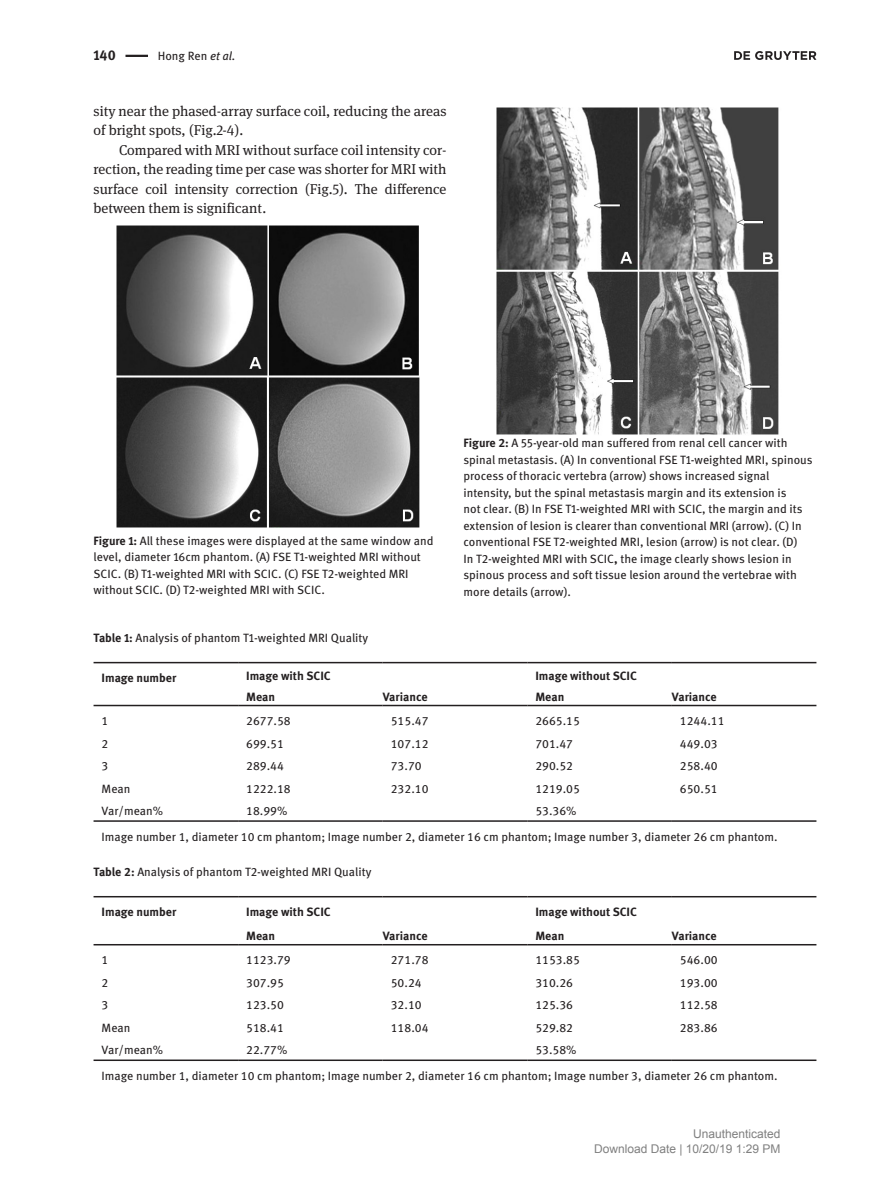
<style>
.page{position:relative;width:893px;height:1191px;background:#fff}
.page>*{position:absolute;margin:0;border:0;box-sizing:border-box;transform-origin:0 0}
.paragraph_with_inden{font:14.25px/19.5px "DG Meta Serif Science";color:#231f20;text-align:justify}
.paragraph{font:14.25px/19.5px "DG Meta Serif Science";color:#231f20}
.running_head_left{font:700 14.25px "DG Meta Science";color:#231f20}
.caption_figure{font:12px/16.5px "DG Meta Science";color:#231f20}
.table_body{font:12px "DG Meta Science";color:#231f20}
.table_header{font:700 12px "DG Meta Science";color:#231f20}
.table_caption{font:12px "DG Meta Science";color:#231f20}
.t1{font:12px/15px "Arial";color:#808080;text-align:right}
.running_head_left-2{font:12px "DG Meta Science";color:#231f20}
.s1{font-style:italic}
.s2{font-weight:700}
</style>
<div class="page">
<svg style="left:734px;top:51px;width:82px;height:9px"></svg>
<hr style="left:125px;top:55px;width:23px;height:2px;background:#231f20">
<hr style="left:94px;top:662px;width:144px;height:1px;background:#231f20">
<hr style="left:94px;top:705px;width:144px;height:1px;background:#231f20">
<hr style="left:238px;top:662px;width:145px;height:1px;background:#231f20">
<hr style="left:383px;top:662px;width:144px;height:1px;background:#231f20">
<hr style="left:527px;top:662px;width:145px;height:1px;background:#231f20">
<hr style="left:672px;top:662px;width:144px;height:1px;background:#231f20">
<hr style="left:238px;top:705px;width:145px;height:1px;background:#231f20">
<hr style="left:383px;top:705px;width:144px;height:1px;background:#231f20">
<hr style="left:527px;top:705px;width:145px;height:1px;background:#231f20">
<hr style="left:672px;top:705px;width:144px;height:1px;background:#231f20">
<hr style="left:94px;top:820px;width:144px;height:2px;background:#231f20">
<hr style="left:238px;top:820px;width:145px;height:2px;background:#231f20">
<hr style="left:383px;top:820px;width:144px;height:2px;background:#231f20">
<hr style="left:527px;top:820px;width:145px;height:2px;background:#231f20">
<hr style="left:672px;top:820px;width:144px;height:2px;background:#231f20">
<img style="left:117px;top:225px;width:303px;height:303px">
<img style="left:497px;top:108px;width:282px;height:327px">
<hr style="left:94px;top:896px;width:144px;height:1px;background:#231f20">
<hr style="left:94px;top:944px;width:144px;height:1px;background:#231f20">
<hr style="left:238px;top:896px;width:145px;height:1px;background:#231f20">
<hr style="left:383px;top:896px;width:144px;height:1px;background:#231f20">
<hr style="left:527px;top:896px;width:145px;height:1px;background:#231f20">
<hr style="left:672px;top:896px;width:144px;height:1px;background:#231f20">
<hr style="left:238px;top:944px;width:145px;height:1px;background:#231f20">
<hr style="left:383px;top:944px;width:144px;height:1px;background:#231f20">
<hr style="left:527px;top:944px;width:145px;height:1px;background:#231f20">
<hr style="left:672px;top:944px;width:144px;height:1px;background:#231f20">
<hr style="left:94px;top:1059px;width:144px;height:2px;background:#231f20">
<hr style="left:238px;top:1059px;width:145px;height:2px;background:#231f20">
<hr style="left:383px;top:1059px;width:144px;height:2px;background:#231f20">
<hr style="left:527px;top:1059px;width:145px;height:2px;background:#231f20">
<hr style="left:672px;top:1059px;width:144px;height:2px;background:#231f20">
<p class="running_head_left" style="left:94px;top:44px;width:24px">140</p>
<p class="running_head_left-2" style="left:158px;top:47px;width:79px">Hong Ren <span class="s1">et al.</span></p>
<p class="paragraph" style="left:94px;top:101px;width:354px">sity near the phased-array surface coil, reducing the areas of bright spots, (Fig.2-4).</p>
<p class="paragraph_with_inden" style="left:94px;top:140px;width:354px;text-indent:26px">Compared with MRI without surface coil intensity cor&shy;rection, the reading time per case was shorter for MRI with surface coil intensity correction (Fig.5). The difference between them is significant.</p>
<p class="caption_figure" style="left:94px;top:532px;width:341px"><span class="s2">Figure 1:</span> All these images were displayed at the same window and level, diameter 16cm phantom. (A) FSE T1-weighted MRI without SCIC. (B) T1-weighted MRI with SCIC. (C) FSE T2-weighted MRI without SCIC. (D) T2-weighted MRI with SCIC.</p>
<p class="caption_figure" style="left:463px;top:434px;width:351px"><span class="s2">Figure 2:</span> A 55-year-old man suffered from renal cell cancer with spinal metastasis. (A) In conventional FSE T1-weighted MRI, spinous process of thoracic vertebra (arrow) shows increased signal intensity, but the spinal metastasis margin and its extension is<br>not clear. (B) In FSE T1-weighted MRI with SCIC, the margin and its extension of lesion is clearer than conventional MRI (arrow). (C) In conventional FSE T2-weighted MRI, lesion (arrow) is not clear. (D)<br>In T2-weighted MRI with SCIC<span class="s2">,</span> the image clearly shows lesion in spinous process and soft tissue lesion around the vertebrae with more details (arrow).</p>
<p class="table_caption" style="left:94px;top:629px;width:276px"><span class="s2">Table 1:</span> Analysis of phantom T1-weighted MRI Quality</p>
<p class="table_header" style="left:102px;top:668px;width:76px">Image number</p>
<p class="table_header" style="left:246px;top:666px;width:86px">Image with SCIC</p>
<p class="table_header" style="left:535px;top:666px;width:103px">Image without SCIC</p>
<p class="table_header" style="left:246px;top:687px;width:30px">Mean</p>
<p class="table_header" style="left:383px;top:687px;width:46px">Variance</p>
<p class="table_header" style="left:535px;top:687px;width:30px">Mean</p>
<p class="table_header" style="left:672px;top:687px;width:46px">Variance</p>
<p class="table_body" style="left:102px;top:711px;width:8px">1</p>
<p class="table_body" style="left:246px;top:711px;width:46px">2677.58</p>
<p class="table_body" style="left:391px;top:711px;width:39px">515.47</p>
<p class="table_body" style="left:535px;top:711px;width:46px">2665.15</p>
<p class="table_body" style="left:680px;top:711px;width:46px">1244.11</p>
<p class="table_body" style="left:102px;top:734px;width:8px">2</p>
<p class="table_body" style="left:246px;top:734px;width:39px">699.51</p>
<p class="table_body" style="left:391px;top:734px;width:39px">107.12</p>
<p class="table_body" style="left:535px;top:734px;width:39px">701.47</p>
<p class="table_body" style="left:680px;top:734px;width:39px">449.03</p>
<p class="table_body" style="left:102px;top:756px;width:8px">3</p>
<p class="table_body" style="left:246px;top:756px;width:39px">289.44</p>
<p class="table_body" style="left:391px;top:756px;width:32px">73.70</p>
<p class="table_body" style="left:535px;top:756px;width:39px">290.52</p>
<p class="table_body" style="left:680px;top:756px;width:39px">258.40</p>
<p class="table_body" style="left:102px;top:779px;width:30px">Mean</p>
<p class="table_body" style="left:246px;top:779px;width:46px">1222.18</p>
<p class="table_body" style="left:391px;top:779px;width:39px">232.10</p>
<p class="table_body" style="left:535px;top:779px;width:46px">1219.05</p>
<p class="table_body" style="left:680px;top:779px;width:39px">650.51</p>
<p class="table_body" style="left:102px;top:801px;width:63px">Var/mean%</p>
<p class="table_body" style="left:246px;top:801px;width:43px">18.99%</p>
<p class="table_body" style="left:535px;top:801px;width:43px">53.36%</p>
<p class="table_body" style="left:102px;top:827px;width:677px">Image number 1, diameter 10 cm phantom; Image number 2, diameter 16 cm phantom; Image number 3, diameter 26 cm phantom.</p>
<p class="table_caption" style="left:94px;top:863px;width:279px"><span class="s2">Table 2:</span> Analysis of phantom T2-weighted MRI Quality</p>
<p class="table_header" style="left:102px;top:902px;width:76px">Image number</p>
<p class="table_header" style="left:246px;top:902px;width:86px">Image with SCIC</p>
<p class="table_header" style="left:535px;top:902px;width:103px">Image without SCIC</p>
<p class="table_header" style="left:246px;top:926px;width:30px">Mean</p>
<p class="table_header" style="left:383px;top:926px;width:46px">Variance</p>
<p class="table_header" style="left:535px;top:926px;width:30px">Mean</p>
<p class="table_header" style="left:672px;top:926px;width:46px">Variance</p>
<p class="table_body" style="left:102px;top:950px;width:8px">1</p>
<p class="table_body" style="left:246px;top:950px;width:46px">1123.79</p>
<p class="table_body" style="left:391px;top:950px;width:39px">271.78</p>
<p class="table_body" style="left:535px;top:950px;width:46px">1153.85</p>
<p class="table_body" style="left:680px;top:950px;width:39px">546.00</p>
<p class="table_body" style="left:102px;top:973px;width:8px">2</p>
<p class="table_body" style="left:246px;top:973px;width:39px">307.95</p>
<p class="table_body" style="left:391px;top:973px;width:32px">50.24</p>
<p class="table_body" style="left:535px;top:973px;width:39px">310.26</p>
<p class="table_body" style="left:680px;top:973px;width:39px">193.00</p>
<p class="table_body" style="left:102px;top:995px;width:8px">3</p>
<p class="table_body" style="left:246px;top:995px;width:39px">123.50</p>
<p class="table_body" style="left:391px;top:995px;width:32px">32.10</p>
<p class="table_body" style="left:535px;top:995px;width:39px">125.36</p>
<p class="table_body" style="left:680px;top:995px;width:39px">112.58</p>
<p class="table_body" style="left:102px;top:1018px;width:30px">Mean</p>
<p class="table_body" style="left:246px;top:1018px;width:39px">518.41</p>
<p class="table_body" style="left:391px;top:1018px;width:39px">118.04</p>
<p class="table_body" style="left:535px;top:1018px;width:39px">529.82</p>
<p class="table_body" style="left:680px;top:1018px;width:39px">283.86</p>
<p class="table_body" style="left:102px;top:1040px;width:63px">Var/mean%</p>
<p class="table_body" style="left:246px;top:1040px;width:43px">22.77%</p>
<p class="table_body" style="left:535px;top:1040px;width:43px">53.58%</p>
<p class="table_body" style="left:102px;top:1066px;width:677px">Image number 1, diameter 10 cm phantom; Image number 2, diameter 16 cm phantom; Image number 3, diameter 26 cm phantom.</p>
<p class="t1" style="left:594px;top:1127px;width:188px">Unauthenticated<br>Download Date | 10/20/19 1:29 PM</p>
</div>
